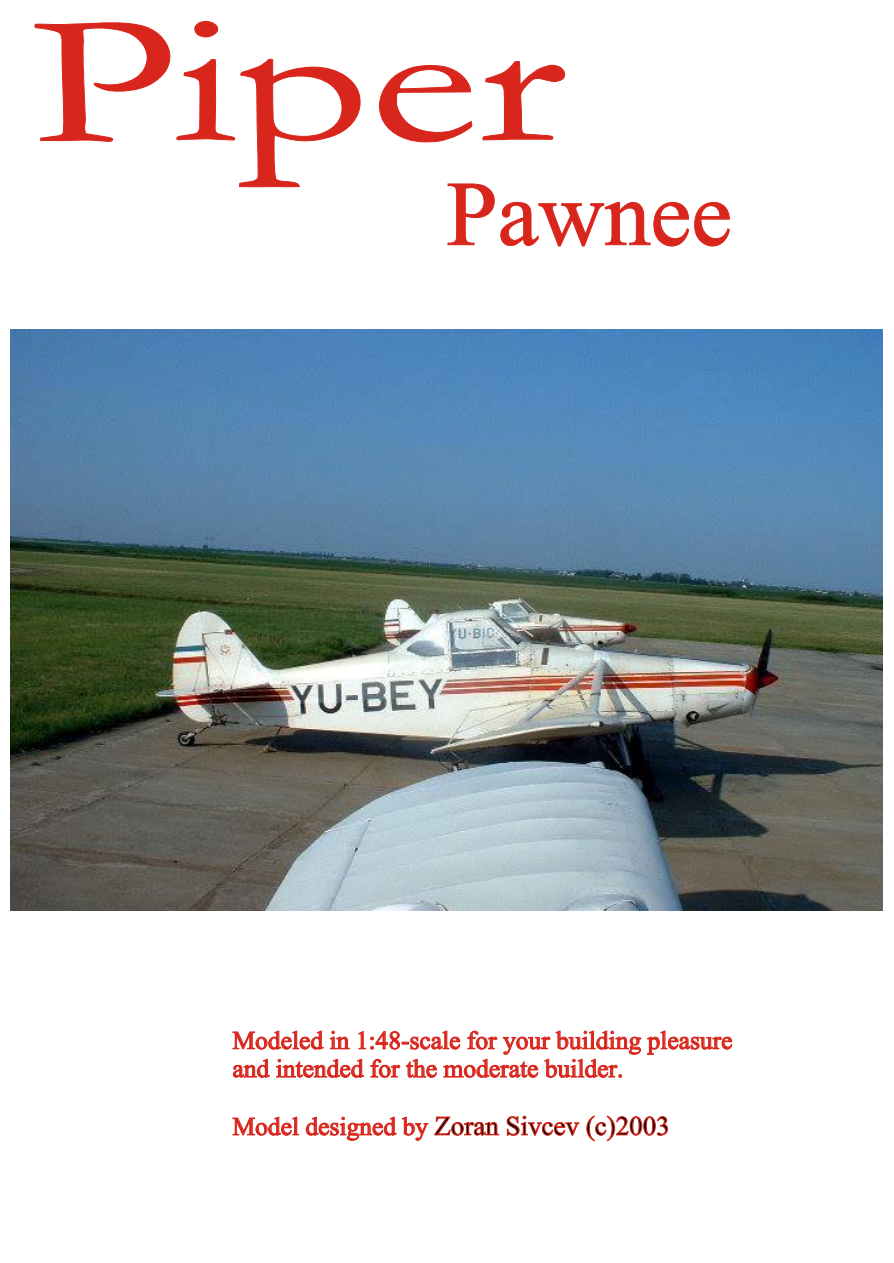
<style>
.page{position:relative;width:894px;height:1263px;background:#fff}
.page>*{position:absolute;margin:0;border:0;box-sizing:border-box;transform-origin:0 0}
.t1{font:184.5px "Garamond";color:#d9261c;scale:1.41 1}
.t2{font:91.8px "Times New Roman";color:#d9261c}
.t3{font:27px "Times New Roman";color:#000}
.t4{font:25.5px/28.2px "Times New Roman";color:#d9261c}
.s1{font-size:25.5px;color:#d9261c}
</style>
<div class="page">
<img style="left:11px;top:330px;width:871px;height:581px">
<h1 class="t1" style="left:30px;top:19px;width:381px">Piper</h1>
<h2 class="t2" style="left:446px;top:181px;width:287px">Pawnee</h2>
<p class="t4" style="left:233px;top:1029px;width:502px">Modeled in 1:48-scale for your building pleasure and intended for the moderate builder.</p>
<p class="t3" style="left:233px;top:1116px;width:439px"><span class="s1">Model designed by</span> Zoran Sivcev (c)2003</p>
</div>
